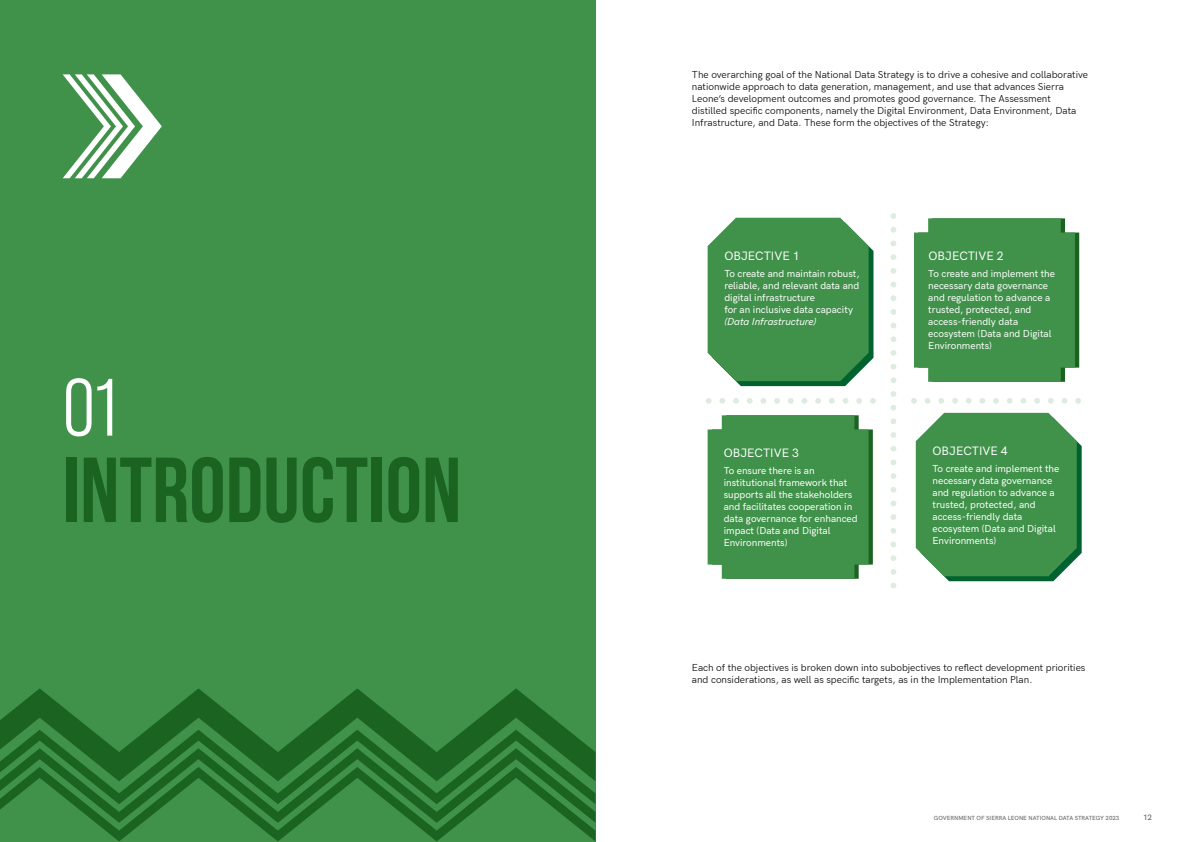
<style>
.page{position:relative;width:1191px;height:842px;background:#fff}
.page>*{position:absolute;margin:0;border:0;box-sizing:border-box;transform-origin:0 0}
.t1{font:92px "Bebas Neue";color:#1a6321}
.t2{font:81px "Bebas Neue Pro Middle";color:#fff}
.t3{font:500 12px "HK Grotesk";color:#fff}
.t4{font:500 10px/12px "HK Grotesk";color:#fff}
.t5{font:10px/12px "HK Grotesk";color:#000}
.t6{font:italic 500 10px "HK Grotesk";color:#fff}
.t7{font:600 8px "HK Grotesk";color:#706f6f}
.t8{font:600 6px "HK Grotesk";color:#706f6f}
</style>
<div class="page">
<div style="left:0;top:0;width:595px;height:842px;background:#40914a"></div>
<svg style="left:0;top:688px;width:568px;height:42px"></svg>
<svg style="left:0;top:730px;width:590px;height:18px;fill:#1a6321"></svg>
<svg style="left:0;top:748px;width:595px;height:19px;fill:#1a6321"></svg>
<svg style="left:0;top:767px;width:595px;height:74px"></svg>
<div style="left:914px;top:218px;width:165px;height:164px;background:#40914a"></div>
<svg style="left:707px;top:415px;width:166px;height:164px;background:#46934f"></svg>
<svg style="left:707px;top:218px;width:166px;height:168px;background:#4b9756"></svg>
<svg style="left:915px;top:413px;width:166px;height:168px;background:#4b9756"></svg>
<svg style="left:890px;top:213px;width:6px;height:6px"></svg>
<svg style="left:890px;top:323px;width:6px;height:5px"></svg>
<svg style="left:890px;top:432px;width:6px;height:6px"></svg>
<svg style="left:890px;top:542px;width:6px;height:5px"></svg>
<svg style="left:890px;top:268px;width:6px;height:6px"></svg>
<svg style="left:890px;top:377px;width:6px;height:6px"></svg>
<svg style="left:890px;top:487px;width:6px;height:6px"></svg>
<svg style="left:890px;top:241px;width:6px;height:5px"></svg>
<svg style="left:890px;top:350px;width:6px;height:6px"></svg>
<svg style="left:890px;top:459px;width:6px;height:6px"></svg>
<svg style="left:890px;top:569px;width:6px;height:6px"></svg>
<svg style="left:890px;top:295px;width:6px;height:6px"></svg>
<svg style="left:890px;top:405px;width:6px;height:6px"></svg>
<svg style="left:890px;top:514px;width:6px;height:6px"></svg>
<svg style="left:890px;top:227px;width:6px;height:6px"></svg>
<svg style="left:890px;top:336px;width:6px;height:6px"></svg>
<svg style="left:890px;top:446px;width:6px;height:6px"></svg>
<svg style="left:890px;top:555px;width:6px;height:6px"></svg>
<svg style="left:890px;top:282px;width:6px;height:5px"></svg>
<svg style="left:890px;top:391px;width:6px;height:6px"></svg>
<svg style="left:890px;top:500px;width:6px;height:6px"></svg>
<svg style="left:890px;top:254px;width:6px;height:6px"></svg>
<svg style="left:890px;top:364px;width:6px;height:5px"></svg>
<svg style="left:890px;top:473px;width:6px;height:6px"></svg>
<svg style="left:890px;top:583px;width:6px;height:5px"></svg>
<svg style="left:890px;top:309px;width:6px;height:6px"></svg>
<svg style="left:890px;top:418px;width:6px;height:6px"></svg>
<svg style="left:890px;top:528px;width:6px;height:6px"></svg>
<svg style="left:1075px;top:398px;width:6px;height:6px"></svg>
<svg style="left:966px;top:398px;width:5px;height:6px"></svg>
<svg style="left:856px;top:398px;width:6px;height:6px"></svg>
<svg style="left:747px;top:398px;width:5px;height:6px"></svg>
<svg style="left:1020px;top:398px;width:6px;height:6px"></svg>
<svg style="left:911px;top:398px;width:6px;height:6px"></svg>
<svg style="left:801px;top:398px;width:6px;height:6px"></svg>
<svg style="left:1048px;top:398px;width:5px;height:6px"></svg>
<svg style="left:938px;top:398px;width:6px;height:6px"></svg>
<svg style="left:829px;top:398px;width:5px;height:6px"></svg>
<svg style="left:719px;top:398px;width:6px;height:6px"></svg>
<svg style="left:993px;top:398px;width:6px;height:6px"></svg>
<svg style="left:774px;top:398px;width:6px;height:6px"></svg>
<svg style="left:1061px;top:398px;width:6px;height:6px"></svg>
<svg style="left:952px;top:398px;width:6px;height:6px"></svg>
<svg style="left:842px;top:398px;width:6px;height:6px"></svg>
<svg style="left:733px;top:398px;width:6px;height:6px"></svg>
<svg style="left:1007px;top:398px;width:5px;height:6px"></svg>
<svg style="left:788px;top:398px;width:5px;height:6px"></svg>
<svg style="left:1034px;top:398px;width:6px;height:6px"></svg>
<svg style="left:925px;top:398px;width:5px;height:6px"></svg>
<svg style="left:815px;top:398px;width:6px;height:6px"></svg>
<svg style="left:706px;top:398px;width:5px;height:6px"></svg>
<svg style="left:979px;top:398px;width:6px;height:6px"></svg>
<svg style="left:870px;top:398px;width:5px;height:6px"></svg>
<svg style="left:760px;top:398px;width:6px;height:6px"></svg>
<svg style="left:63px;top:74px;width:99px;height:104px"></svg>
<h2 class="t2" style="left:63px;top:362px;width:56px">01</h2>
<h1 class="t1" style="left:63px;top:440px;width:400px">INTRODUCTION</h1>
<p class="t5" style="left:692px;top:67px;width:398px">The overarching goal of the National Data Strategy is to drive a cohesive and collaborative nationwide approach to data generation, management, and use that advances Sierra Leone’s development outcomes and promotes good governance. The Assessment distilled specific components, namely the Digital Environment, Data Environment, Data Infrastructure, and Data. These form the objectives of the Strategy:</p>
<p class="t3" style="left:724px;top:247px;width:77px">OBJECTIVE 1</p>
<p class="t4" style="left:724px;top:266px;width:137px">To create and maintain robust, reliable, and relevant data and digital infrastructure<br>for an inclusive data capacity</p>
<p class="t6" style="left:724px;top:314px;width:93px">(Data Infrastructure)</p>
<p class="t3" style="left:723px;top:444px;width:77px">OBJECTIVE 3</p>
<p class="t4" style="left:723px;top:463px;width:135px">To ensure there is an institutional framework that supports all the stakeholders and facilitates cooperation in data governance for enhanced impact (Data and Digital<br>Environments)</p>
<p class="t3" style="left:928px;top:247px;width:77px">OBJECTIVE 2</p>
<p class="t4" style="left:928px;top:266px;width:128px">To create and implement the necessary data governance and regulation to advance a trusted, protected, and access-friendly data ecosystem (Data and Digital<br>Environments)</p>
<p class="t3" style="left:932px;top:442px;width:77px">OBJECTIVE 4</p>
<p class="t4" style="left:932px;top:462px;width:128px">To create and implement the necessary data governance and regulation to advance a trusted, protected, and access-friendly data ecosystem (Data and Digital<br>Environments)</p>
<p class="t5" style="left:692px;top:661px;width:395px">Each of the objectives is broken down into subobjectives to reflect development priorities and considerations, as well as specific targets, as in the Implementation Plan.</p>
<p class="t8" style="left:934px;top:813px;width:187px">GOVERNMENT OF SIERRA LEONE NATIONAL DATA STRATEGY 2023</p>
<p class="t7" style="left:1143px;top:812px;width:11px">12</p>
</div>
